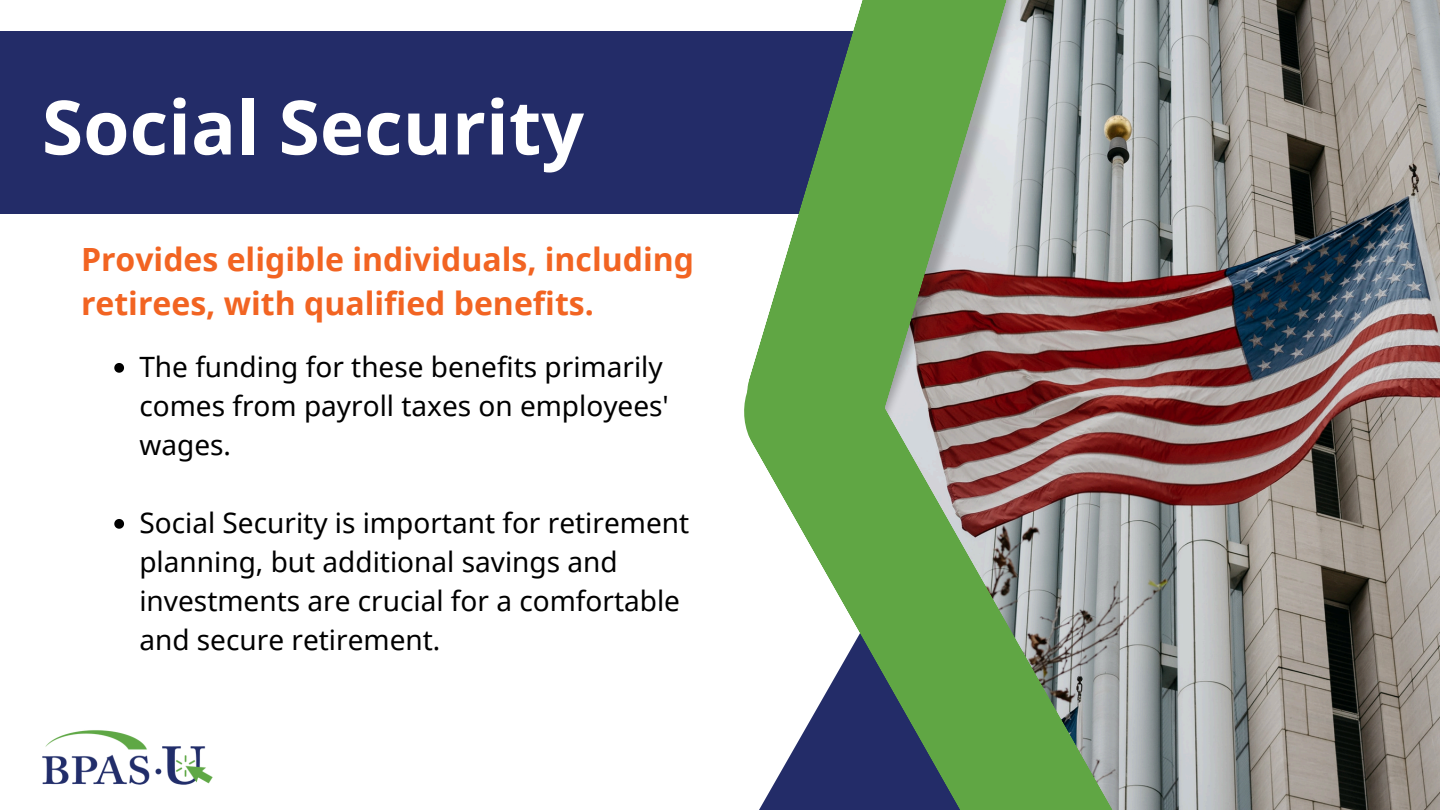
<style>
.page{position:relative;width:1440px;height:810px;background:#fff}
.page>*{position:absolute;margin:0;border:0;box-sizing:border-box;transform-origin:0 0}
.t1{font:700 75px "Noto Sans";color:#fff}
.t2{font:700 32px/44.2px "Noto Sans";color:#f26422}
.t3{font:28px/39px "Noto Sans";color:#000}
</style>
<div class="page">
<div style="left:0;top:32px;width:1440px;height:182px;background:#232c68"></div>
<img style="left:1049px;top:0;width:391px;height:810px">
<svg style="left:1143px;top:503px;width:6px;height:307px;background:#9fa5a6"></svg>
<img style="left:1013px;top:0;width:36px;height:336px">
<svg style="left:744px;top:336px;width:399px;height:474px;background:#899a80"></svg>
<svg style="left:745px;top:0;width:268px;height:467px;fill:#60a644"></svg>
<img style="left:42px;top:730px;width:171px;height:55px">
<svg style="left:114px;top:363px;width:10px;height:10px"></svg>
<svg style="left:114px;top:519px;width:10px;height:10px"></svg>
<p class="t1" style="left:42px;top:74px;width:544px">Social Security</p>
<p class="t2" style="left:81px;top:236px;width:615px">Provides eligible individuals, including retirees, with qualified benefits.</p>
<h1 class="t3" style="left:139px;top:347px;width:531px">The funding for these benefits primarily comes from payroll taxes on employees' wages.</h1>
<h2 class="t3" style="left:139px;top:503px;width:551px">Social Security is important for retirement planning, but additional savings and investments are crucial for a comfortable and secure retirement.</h2>
</div>
